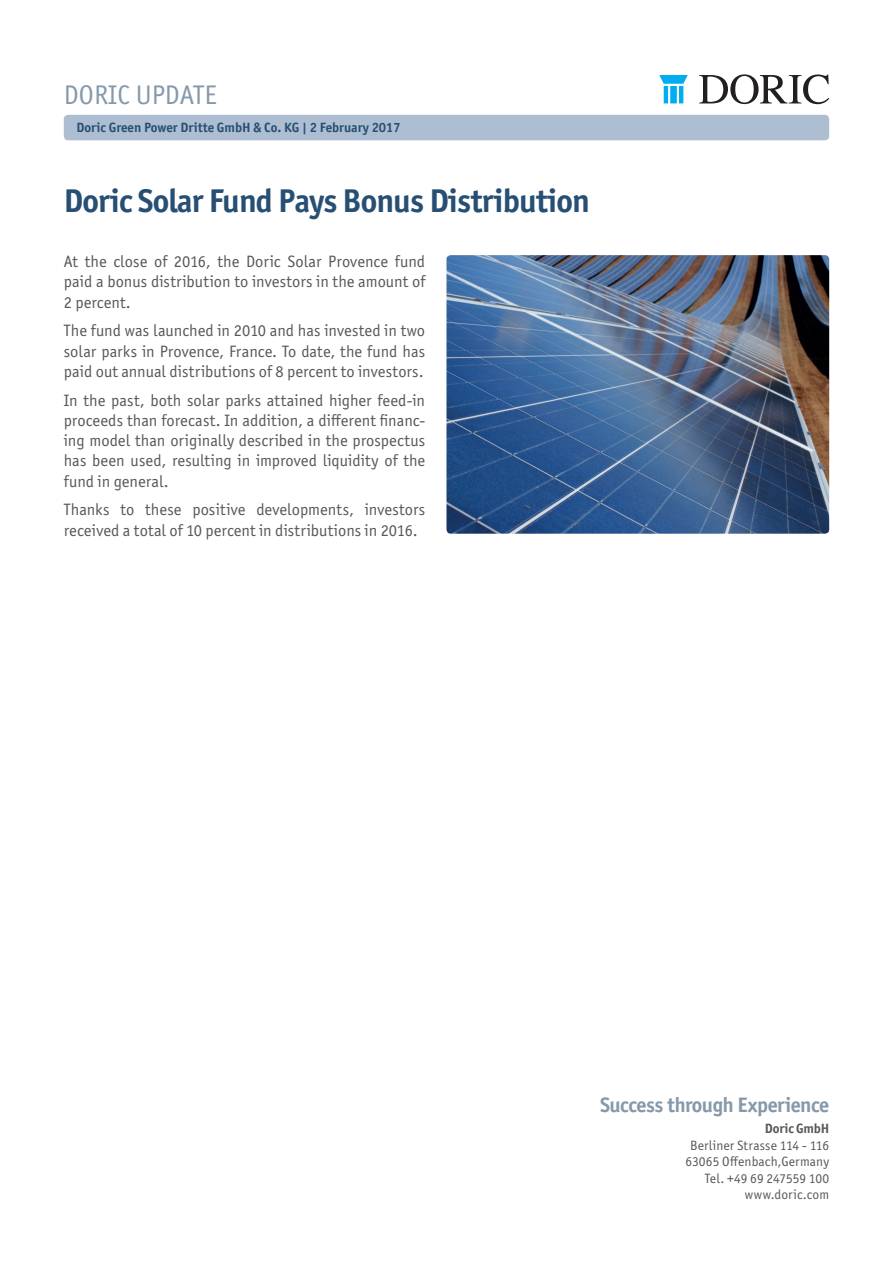
<style>
.page{position:relative;width:893px;height:1263px;background:#fff}
.page>*{position:absolute;margin:0;border:0;box-sizing:border-box;transform-origin:0 0}
.t1{font:700 33px "Officina Sans ITC Std";letter-spacing:-.025em;color:#274f74}
.t2{font:27px "Officina Sans ITC Std";letter-spacing:.005em;color:#8699ab}
.t3{font:700 21px "Officina Sans ITC Std";letter-spacing:-.025em;color:#8699ab}
.t4{font:16.5px/20.2px "Officina Sans ITC Std";letter-spacing:.005em;color:#57585a;text-align:justify}
.t5{font:13.5px/16.5px "Officina Sans ITC Std";letter-spacing:.005em;color:#57585a;text-align:right}
.t6{font:700 13.5px "Officina Sans ITC Std";color:#274f74}
.t7{font:700 13.5px "Officina Sans ITC Std";letter-spacing:-.015em;color:#57585a}
</style>
<div class="page">
<div style="left:64px;top:115px;width:765px;height:25px;background:#aebed2;border-radius:4px"></div>
<svg style="left:699px;top:74px;width:130px;height:30px"></svg>
<hr style="left:664px;top:86px;width:4px;height:17px;background:#00aeef">
<hr style="left:679px;top:86px;width:4px;height:17px;background:#00aeef">
<div style="left:670px;top:86px;width:7px;height:17px;background:#00aeef"></div>
<svg style="left:659px;top:75px;width:29px;height:9px"></svg>
<img style="left:446px;top:255px;width:383px;height:279px">
<h2 class="t2" style="left:64px;top:79px;width:155px">DORIC UPDATE</h2>
<p class="t6" style="left:77px;top:119px;width:326px">Doric Green Power Dritte GmbH &amp; Co. KG | 2 February 2017</p>
<h1 class="t1" style="left:64px;top:180px;width:528px">Doric Solar Fund Pays Bonus Distribution</h1>
<p class="t4" style="left:64px;top:251px;width:363px">At the close of 2016, the Doric Solar Provence fund paid a bonus distribution to investors in the amount of 2 percent.</p>
<p class="t4" style="left:64px;top:321px;width:363px">The fund was launched in 2010 and has invested in two solar parks in Provence, France. To date, the fund has paid out annual distributions of 8 percent to investors.</p>
<p class="t4" style="left:64px;top:390px;width:363px">In the past, both solar parks attained higher feed-in proceeds than forecast. In addition, a different financ&shy;ing model than originally described in the prospectus has been used, resulting in improved liquidity of the fund in general.</p>
<p class="t4" style="left:64px;top:500px;width:363px">Thanks to these positive developments, investors received a total of 10 percent in distributions in 2016.</p>
<p class="t3" style="left:600px;top:1092px;width:231px">Success through Experience</p>
<p class="t7" style="left:765px;top:1120px;width:66px">Doric GmbH</p>
<p class="t5" style="left:685px;top:1137px;width:145px">Berliner Strasse 114 - 116<br>63065 Offenbach,Germany<br>Tel. +49 69 247559 100 www.doric.com</p>
</div>
